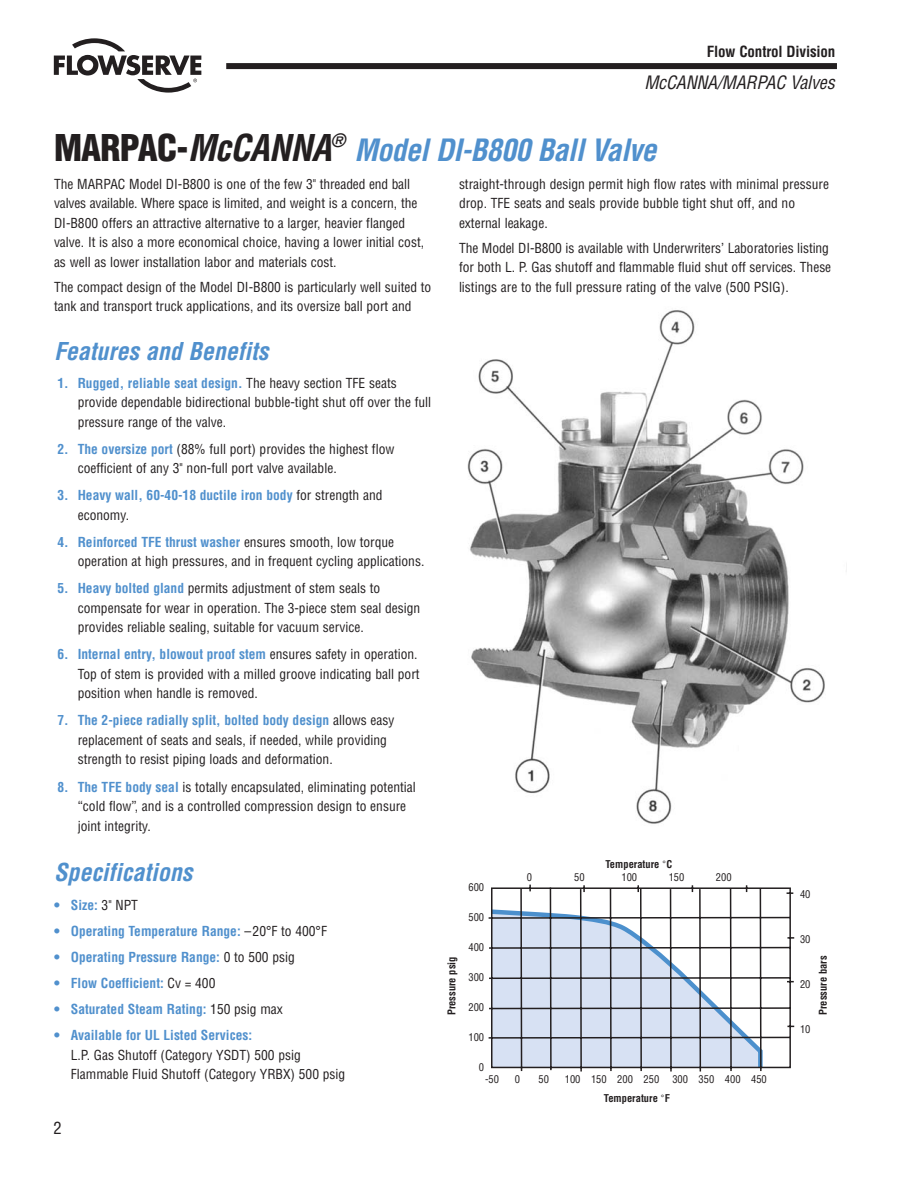
<style>
.page{position:relative;width:918px;height:1188px;background:#fff}
.page>*{position:absolute;margin:0;border:0;box-sizing:border-box;transform-origin:0 0}
.t1{font:900 condensed 36px "Helvetica";letter-spacing:-.02em;color:#231f20}
.t2{font:italic 700 condensed 30px "Helvetica";letter-spacing:-.02em;color:#5090cd}
.t3{font:italic 700 condensed 24px "Helvetica";color:#5090cd}
.t4{font:italic condensed 18px "Helvetica";letter-spacing:-.01em;color:#231f20}
.t5{font:condensed 16.5px "Helvetica";color:#231f20}
.t6{font:700 condensed 15px "Helvetica";letter-spacing:-.01em;color:#231f20}
.t7{font:condensed 13.5px/19.5px "Helvetica";color:#231f20}
.t8{font:700 condensed 13.5px/19.5px "Helvetica";color:#5090cd}
.t9{font:condensed 10.5px "Helvetica";color:#231f20}
.t10{font:700 condensed 10.5px "Helvetica";color:#231f20}
.s1{font-weight:700;font-style:italic}
.s2{font-weight:700;color:#5090cd}
.s3{font-weight:400;color:#231f20}
</style>
<div class="page">
<img style="left:467px;top:310px;width:380px;height:514px">
<svg style="left:488px;top:884px;width:307px;height:188px"></svg>
<svg style="left:54px;top:38px;width:147px;height:55px"></svg>
<div style="left:226px;top:63px;width:611px;height:6px;background:#231f20"></div>
<p class="t6" style="left:707px;top:46px;width:130px">Flow Control Division</p>
<h3 class="t4" style="left:644px;top:75px;width:192px">McCANNA/MARPAC Valves</h3>
<h1 class="t1" style="left:54px;top:134px;width:293px">MARPAC-<span class="s1">McCANNA</span><sup>®</sup></h1>
<h2 class="t2" style="left:354px;top:138px;width:304px">Model DI-B800 Ball Valve</h2>
<p class="t7" style="left:54px;top:175px;width:372px">The MARPAC Model DI-B800 is one of the few 3" threaded end ball valves available. Where space is limited, and weight is a concern, the DI-B800 offers an attractive alternative to a larger, heavier flanged valve. It is also a more economical choice, having a lower initial cost, as well as lower installation labor and materials cost.</p>
<p class="t7" style="left:54px;top:278px;width:379px">The compact design of the Model DI-B800 is particularly well suited to tank and transport truck applications, and its oversize ball port and</p>
<h3 class="t3" style="left:54px;top:342px;width:216px">Features and Benefits</h3>
<p class="t7" style="left:78px;top:374px;width:355px;text-indent:-20px"><span class="s2">1. Rugged, reliable seat design.</span> The heavy section TFE seats provide dependable bidirectional bubble-tight shut off over the full pressure range of the valve.</p>
<p class="t7" style="left:78px;top:440px;width:318px;text-indent:-20px"><span class="s2">2. The oversize port</span> (88% full port) provides the highest flow coefficient of any 3" non-full port valve available.</p>
<p class="t8" style="left:78px;top:487px;width:306px;text-indent:-20px">3. Heavy wall, 60-40-18 ductile iron body <span class="s3">for strength and economy.</span></p>
<p class="t7" style="left:78px;top:533px;width:348px;text-indent:-20px"><span class="s2">4. Reinforced TFE thrust washer</span> ensures smooth, low torque operation at high pressures, and in frequent cycling applications.</p>
<p class="t7" style="left:78px;top:580px;width:344px;text-indent:-20px"><span class="s2">5. Heavy bolted gland</span> permits adjustment of stem seals to compensate for wear in operation. The 3-piece stem seal design provides reliable sealing, suitable for vacuum service.</p>
<p class="t7" style="left:78px;top:646px;width:343px;text-indent:-20px"><span class="s2">6. Internal entry, blowout proof stem</span> ensures safety in operation.<br>Top of stem is provided with a milled groove indicating ball port position when handle is removed.</p>
<p class="t7" style="left:78px;top:712px;width:318px;text-indent:-20px"><span class="s2">7. The 2-piece radially split, bolted body design</span> allows easy replacement of seats and seals, if needed, while providing strength to resist piping loads and deformation.</p>
<p class="t7" style="left:78px;top:778px;width:340px;text-indent:-20px"><span class="s2">8. The TFE body seal</span> is totally encapsulated, eliminating potential “cold flow”, and is a controlled compression design to ensure joint integrity.</p>
<h3 class="t3" style="left:54px;top:863px;width:140px">Specifications</h3>
<p class="t8" style="left:54px;top:897px;width:85px">• Size: <span class="s3">3" NPT</span></p>
<p class="t8" style="left:54px;top:923px;width:275px">• Operating Temperature Range: <span class="s3">–20°F to 400°F</span></p>
<p class="t8" style="left:54px;top:949px;width:242px">• Operating Pressure Range: <span class="s3">0 to 500 psig</span></p>
<p class="t8" style="left:54px;top:975px;width:163px">• Flow Coefficient: <span class="s3">Cv = 400</span></p>
<p class="t8" style="left:54px;top:1001px;width:230px">• Saturated Steam Rating: <span class="s3">150 psig max</span></p>
<p class="t8" style="left:54px;top:1027px;width:200px">• Available for UL Listed Services:</p>
<p class="t7" style="left:71px;top:1046px;width:276px">L.P. Gas Shutoff (Category YSDT) 500 psig<br>Flammable Fluid Shutoff (Category YRBX) 500 psig</p>
<p class="t5" style="left:54px;top:1122px;width:10px">2</p>
<p class="t7" style="left:459px;top:175px;width:372px">straight-through design permit high flow rates with minimal pressure drop. TFE seats and seals provide bubble tight shut off, and no external leakage.</p>
<p class="t7" style="left:459px;top:239px;width:374px">The Model DI-B800 is available with Underwriters’ Laboratories listing for both L. P. Gas shutoff and flammable fluid shut off services. These listings are to the full pressure rating of the valve (500 PSIG).</p>
<p class="t10" style="left:606px;top:860px;width:68px">Temperature C</p>
<p class="t9" style="left:527px;top:873px;width:7px">0</p>
<p class="t9" style="left:574px;top:873px;width:12px">50</p>
<p class="t9" style="left:621px;top:873px;width:17px">100</p>
<p class="t9" style="left:669px;top:873px;width:17px">150</p>
<p class="t9" style="left:716px;top:873px;width:17px">200</p>
<p class="t9" style="left:468px;top:884px;width:17px">600</p>
<p class="t9" style="left:468px;top:914px;width:17px">500</p>
<p class="t9" style="left:468px;top:944px;width:17px">400</p>
<p class="t9" style="left:468px;top:974px;width:17px">300</p>
<p class="t9" style="left:468px;top:1004px;width:17px">200</p>
<p class="t9" style="left:468px;top:1034px;width:17px">100</p>
<p class="t9" style="left:479px;top:1064px;width:7px">0</p>
<p class="t9" style="left:800px;top:890px;width:12px">40</p>
<p class="t9" style="left:800px;top:935px;width:12px">30</p>
<p class="t9" style="left:800px;top:980px;width:12px">20</p>
<p class="t9" style="left:800px;top:1025px;width:12px">10</p>
<p class="t10" style="left:448px;top:1015px;width:60px;rotate:-90deg">Pressure psig</p>
<p class="t10" style="left:819px;top:1015px;width:61px;rotate:-90deg">Pressure bars</p>
<p class="t9" style="left:485px;top:1075px;width:15px">-50</p>
<p class="t9" style="left:515px;top:1075px;width:7px">0</p>
<p class="t9" style="left:539px;top:1075px;width:12px">50</p>
<p class="t9" style="left:565px;top:1075px;width:96px">100 150 200 250</p>
<p class="t9" style="left:672px;top:1075px;width:96px">300 350 400 450</p>
<p class="t10" style="left:604px;top:1094px;width:68px">Temperature F</p>
</div>
